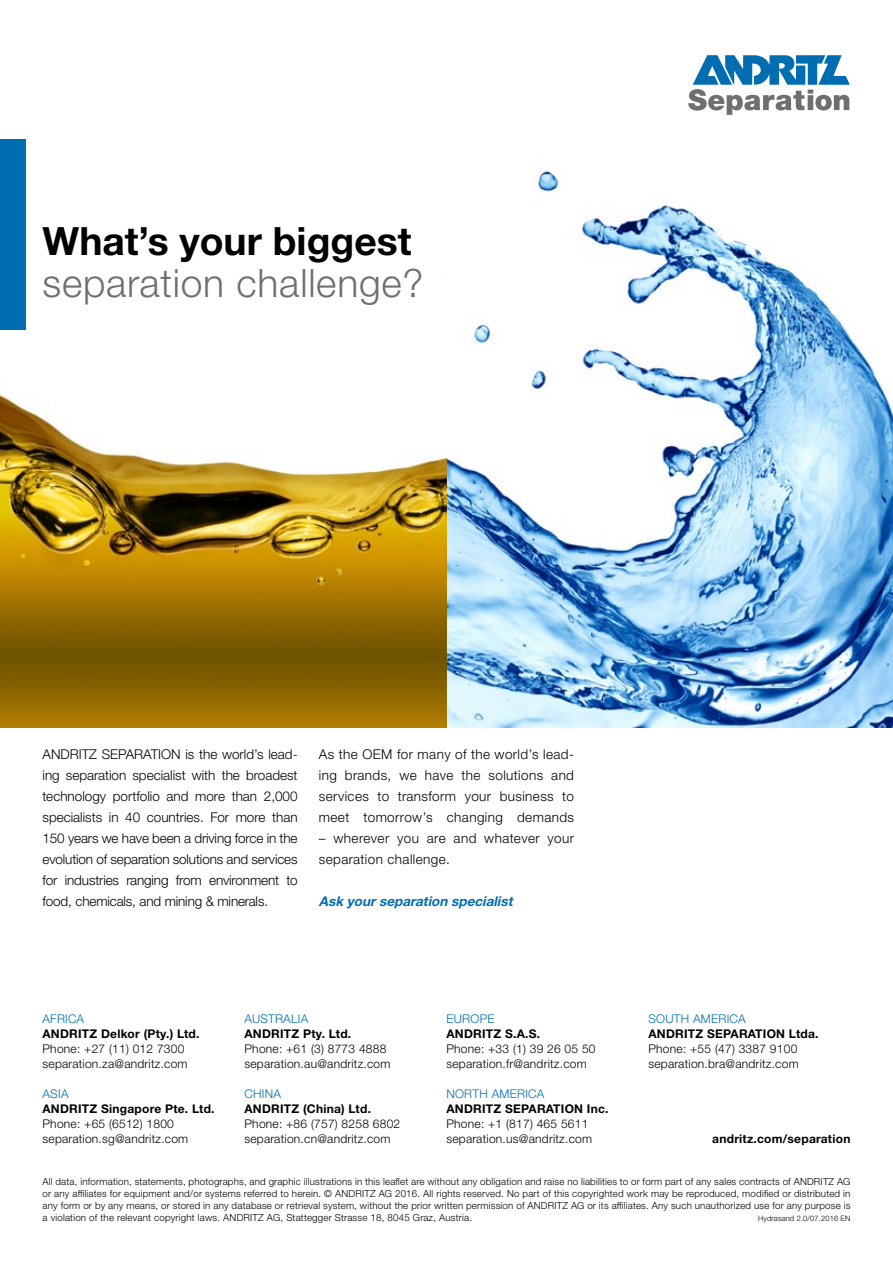
<style>
.page{position:relative;width:893px;height:1263px;background:#fff}
.page>*{position:absolute;margin:0;border:0;box-sizing:border-box;transform-origin:0 0}
.t1{font:300 39px "Helvetica Neue LTW1 G";letter-spacing:.02em;color:#706f6f}
.t2{font:700 39px "Helvetica Neue LTW1 G";color:#000}
.t3{font:300 13.5px/21px "Helvetica Neue LTW1 G";letter-spacing:.03em;color:#000;text-align:justify}
.t4{font:italic 700 13.5px "Helvetica Neue LTW1 G";color:#006db1}
.t5{font:300 12px/15px "Helvetica Neue LTW1 G";letter-spacing:.02em;color:#000}
.t6{font:700 12px "Helvetica Neue LTW1 G";letter-spacing:.02em;color:#000}
.t7{font:300 12px "Helvetica Neue LTW1 G";letter-spacing:.02em;color:#006db1}
.t8{font:300 9.75px/11.7px "Helvetica Neue LTW1 G";letter-spacing:.02em;color:#000;text-align:justify}
.t9{font:300 7.5px "Helvetica Neue LTW1 G";letter-spacing:.02em;color:#000}
</style>
<div class="page">
<div style="left:0;top:139px;width:26px;height:192px;background:#006db1"></div>
<svg style="left:688px;top:55px;width:162px;height:60px"></svg>
<img style="left:446px;top:170px;width:447px;height:557px">
<img style="left:0;top:394px;width:446px;height:333px">
<div style="left:436px;top:255px;width:34px;height:21px;background:#fff;border-radius:50%"></div>
<h1 class="t2" style="left:43px;top:217px;width:370px">What’s your biggest</h1>
<h1 class="t1" style="left:43px;top:259px;width:382px">separation challenge?</h1>
<p class="t3" style="left:43px;top:743px;width:257px">ANDRITZ SEPARATION is the world’s lead&shy;ing separation specialist with the broadest technology portfolio and more than 2,000 specialists in 40 countries. For more than 150 years we have been a driving force in the evolution of separation solutions and services for industries ranging from environment to food, chemicals, and mining &amp; minerals.</p>
<h2 class="t3" style="left:319px;top:743px;width:257px">As the OEM for many of the world’s lead&shy;ing brands, we have the solutions and services to transform your business to meet tomorrow’s changing demands</h2>
<h2 class="t3" style="left:319px;top:827px;width:257px">– wherever you are and whatever your separation challenge.</h2>
<h2 class="t4" style="left:319px;top:893px;width:198px">Ask yourseparation specialist</h2>
<p class="t7" style="left:43px;top:1011px;width:43px">AFRICA</p>
<p class="t6" style="left:43px;top:1026px;width:158px">ANDRITZ Delkor (Pty.) Ltd.</p>
<p class="t5" style="left:43px;top:1041px;width:147px">Phone: +27 (11) 012 7300 separation.za@andritz.com</p>
<p class="t7" style="left:43px;top:1086px;width:28px">ASIA</p>
<p class="t6" style="left:43px;top:1101px;width:174px">ANDRITZ Singapore Pte. Ltd.</p>
<p class="t5" style="left:43px;top:1116px;width:147px">Phone: +65 (6512) 1800 separation.sg@andritz.com</p>
<p class="t7" style="left:244px;top:1011px;width:65px">AUSTRALIA</p>
<p class="t6" style="left:244px;top:1026px;width:108px">ANDRITZ Pty. Ltd.</p>
<p class="t5" style="left:244px;top:1041px;width:147px">Phone: +61 (3) 8773 4888 separation.au@andritz.com</p>
<p class="t7" style="left:244px;top:1086px;width:38px">CHINA</p>
<p class="t6" style="left:244px;top:1101px;width:128px">ANDRITZ (China) Ltd.</p>
<p class="t5" style="left:244px;top:1116px;width:157px">Phone: +86 (757) 8258 6802 separation.cn@andritz.com</p>
<p class="t7" style="left:446px;top:1011px;width:50px">EUROPE</p>
<p class="t6" style="left:446px;top:1026px;width:95px">ANDRITZ S.A.S.</p>
<p class="t5" style="left:446px;top:1041px;width:151px">Phone: +33 (1) 39 26 05 50 separation.fr@andritz.com</p>
<p class="t7" style="left:446px;top:1086px;width:99px">NORTH AMERICA</p>
<p class="t6" style="left:446px;top:1101px;width:164px">ANDRITZ SEPARATION Inc.</p>
<p class="t5" style="left:446px;top:1116px;width:147px">Phone: +1 (817) 465 5611 separation.us@andritz.com</p>
<p class="t7" style="left:648px;top:1011px;width:99px">SOUTH AMERICA</p>
<p class="t6" style="left:648px;top:1026px;width:172px">ANDRITZ SEPARATION Ltda.</p>
<p class="t5" style="left:648px;top:1041px;width:152px">Phone: +55 (47) 3387 9100 separation.bra@andritz.com</p>
<p class="t6" style="left:712px;top:1131px;width:140px">andritz.com/separation</p>
<p class="t8" style="left:43px;top:1176px;width:809px">All data, information, statements, photographs, and graphic illustrations in this leaflet are without any obligation and raise no liabilities to or form part of any sales contracts of ANDRITZ AG or any affiliates for equipment and/or systems referred to herein. © ANDRITZ AG 2016. All rights reserved. No part of this copyrighted work may be reproduced, modified or distributed in any form or by any means, or stored in any database or retrieval system, without the prior written permission of ANDRITZ AG or its affiliates. Any such unauthorized use for any purpose is a violation of the relevant copyright laws. ANDRITZ AG, Stattegger Strasse 18, 8045 Graz, Austria.</p>
<p class="t9" style="left:758px;top:1214px;width:94px">Hydrasand 2.0/07.2016 EN</p>
</div>
